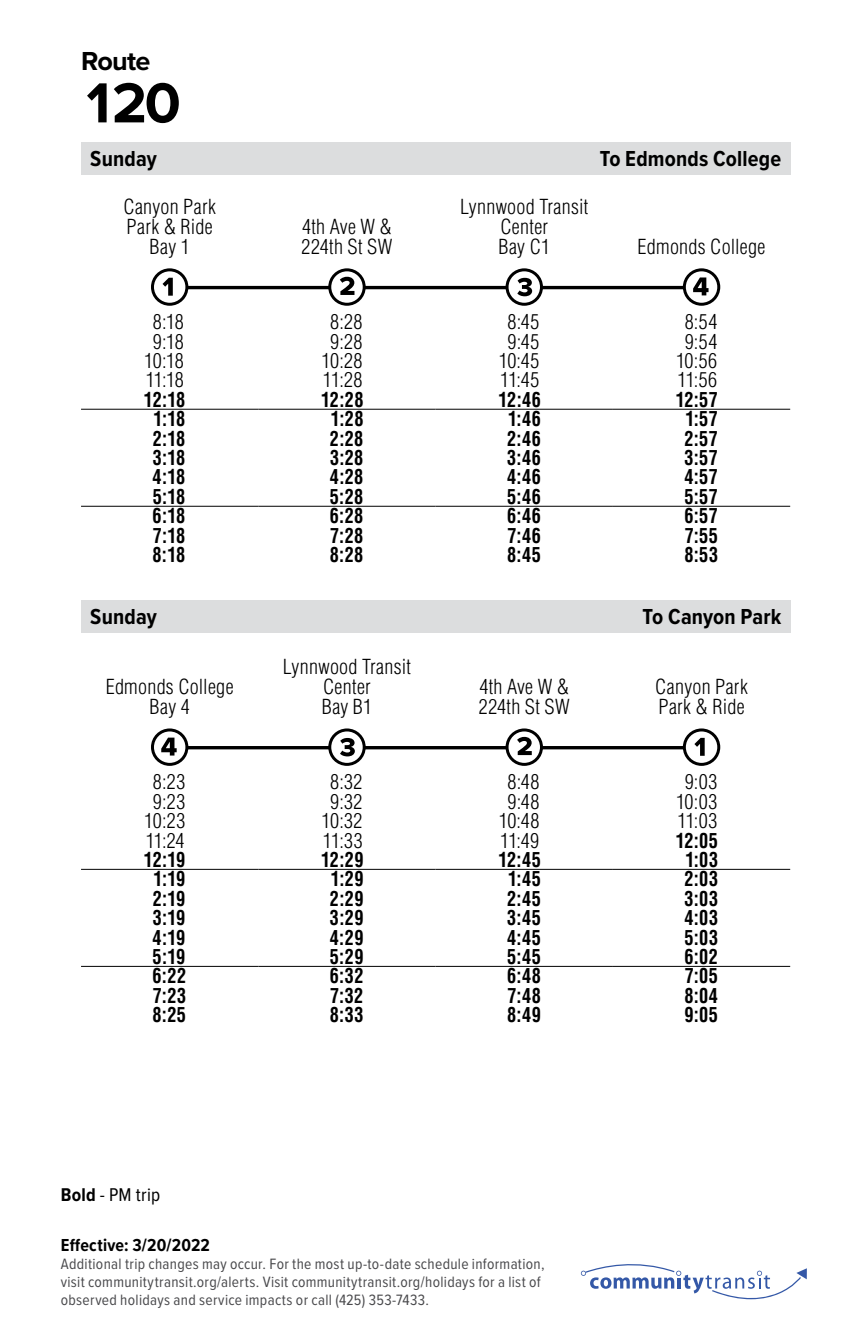
<style>
.page{position:relative;width:851px;height:1337px;background:#fff}
.page>*{position:absolute;margin:0;border:0;box-sizing:border-box;transform-origin:0 0}
.t1{font:700 58.5px "Proxima Nova";color:#000}
.t2{font:700 27px "Proxima Nova";letter-spacing:-.03em;color:#000}
.t3{font:700 22.5px "Proxima Nova Cond";letter-spacing:.005em;color:#000}
.t4{font:300 condensed 20.25px/20.2px "Helvetica LT Std";letter-spacing:.015em;color:#000;text-align:center}
.t5{font:700 condensed 20.25px "Helvetica LT Std";letter-spacing:.025em;color:#000;scale:.9 1}
.t6{font:19.12px "Proxima Nova Cond";letter-spacing:.015em;color:#000}
.t7{font:700 18px "Proxima Nova Cond";letter-spacing:.015em;color:#000}
.t8{font:15.53px/18px "Proxima Nova Cond";letter-spacing:.02em;color:#4a4a4d}
.s1{font-weight:700}
</style>
<div class="page">
<hr style="left:159px;top:286px;width:558px;height:3px;background:#000">
<hr style="left:160px;top:746px;width:550px;height:3px;background:#000">
<svg style="left:581px;top:1264px;width:225px;height:36px"></svg>
<hr style="left:81px;top:869px;width:177px;height:1px;background:#000">
<hr style="left:258px;top:869px;width:177px;height:1px;background:#000">
<hr style="left:435px;top:869px;width:178px;height:1px;background:#000">
<hr style="left:613px;top:869px;width:177px;height:1px;background:#000">
<hr style="left:81px;top:966px;width:177px;height:1px;background:#000">
<hr style="left:258px;top:966px;width:177px;height:1px;background:#000">
<hr style="left:435px;top:966px;width:178px;height:1px;background:#000">
<hr style="left:613px;top:966px;width:177px;height:1px;background:#000">
<svg style="left:151px;top:728px;width:37px;height:38px"></svg>
<svg style="left:328px;top:728px;width:37px;height:38px"></svg>
<svg style="left:505px;top:728px;width:38px;height:38px"></svg>
<svg style="left:682px;top:728px;width:38px;height:38px"></svg>
<hr style="left:81px;top:409px;width:177px;height:1px;background:#000">
<hr style="left:258px;top:409px;width:177px;height:1px;background:#000">
<hr style="left:435px;top:409px;width:178px;height:1px;background:#000">
<hr style="left:613px;top:409px;width:177px;height:1px;background:#000">
<hr style="left:81px;top:506px;width:177px;height:1px;background:#000">
<hr style="left:258px;top:506px;width:177px;height:1px;background:#000">
<hr style="left:435px;top:506px;width:178px;height:1px;background:#000">
<hr style="left:613px;top:506px;width:177px;height:1px;background:#000">
<svg style="left:151px;top:268px;width:37px;height:38px"></svg>
<svg style="left:328px;top:268px;width:37px;height:38px"></svg>
<svg style="left:505px;top:268px;width:38px;height:38px"></svg>
<svg style="left:682px;top:268px;width:38px;height:38px"></svg>
<div style="left:81px;top:142px;width:709px;height:33px;background:#dcddde"></div>
<div style="left:81px;top:600px;width:709px;height:32px;background:#dcddde"></div>
<h2 class="t2" style="left:81px;top:41px;width:71px">Route</h2>
<h1 class="t1" style="left:81px;top:59px;width:101px">120</h1>
<p class="t3" style="left:90px;top:145px;width:68px">Sunday</p>
<p class="t3" style="left:599px;top:145px;width:183px">To Edmonds College</p>
<p class="t4" style="left:123px;top:196px;width:94px">Canyon Park<br>Park &amp; Ride<br>Bay 1</p>
<p class="t4" style="left:301px;top:216px;width:92px;text-align:left">4th Ave W &amp;<br>224th St SW</p>
<p class="t4" style="left:460px;top:196px;width:129px">Lynnwood Transit<br>Center<br>Bay C1</p>
<p class="t4" style="left:637px;top:237px;width:129px">Edmonds College</p>
<p class="t4" style="left:153px;top:311px;width:32px">8:18</p>
<p class="t4" style="left:330px;top:311px;width:34px">8:28</p>
<p class="t4" style="left:507px;top:311px;width:33px">8:45</p>
<p class="t4" style="left:684px;top:311px;width:34px">8:54</p>
<p class="t4" style="left:153px;top:331px;width:33px">9:18</p>
<p class="t4" style="left:330px;top:331px;width:34px">9:28</p>
<p class="t4" style="left:507px;top:331px;width:34px">9:45</p>
<p class="t4" style="left:684px;top:331px;width:34px">9:54</p>
<p class="t4" style="left:144px;top:350px;width:41px">10:18</p>
<p class="t4" style="left:321px;top:350px;width:43px">10:28</p>
<p class="t4" style="left:498px;top:350px;width:42px">10:45</p>
<p class="t4" style="left:676px;top:350px;width:43px">10:56</p>
<p class="t4" style="left:146px;top:370px;width:40px">11:18</p>
<p class="t4" style="left:323px;top:370px;width:41px">11:28</p>
<p class="t4" style="left:500px;top:370px;width:41px">11:45</p>
<p class="t4" style="left:677px;top:370px;width:41px">11:56</p>
<p class="t5" style="left:144px;top:387px;width:48px">12:18</p>
<p class="t5" style="left:321px;top:387px;width:49px">12:28</p>
<p class="t5" style="left:498px;top:387px;width:49px">12:46</p>
<p class="t5" style="left:675px;top:387px;width:48px">12:57</p>
<p class="t5" style="left:153px;top:406px;width:37px">1:18</p>
<p class="t5" style="left:331px;top:406px;width:38px">1:28</p>
<p class="t5" style="left:508px;top:406px;width:38px">1:46</p>
<p class="t5" style="left:685px;top:406px;width:38px">1:57</p>
<p class="t5" style="left:153px;top:425px;width:38px">2:18</p>
<p class="t5" style="left:330px;top:425px;width:39px">2:28</p>
<p class="t5" style="left:507px;top:425px;width:39px">2:46</p>
<p class="t5" style="left:684px;top:425px;width:39px">2:57</p>
<p class="t5" style="left:153px;top:445px;width:38px">3:18</p>
<p class="t5" style="left:330px;top:445px;width:39px">3:28</p>
<p class="t5" style="left:507px;top:445px;width:39px">3:46</p>
<p class="t5" style="left:684px;top:445px;width:39px">3:57</p>
<p class="t5" style="left:152px;top:464px;width:38px">4:18</p>
<p class="t5" style="left:330px;top:464px;width:39px">4:28</p>
<p class="t5" style="left:507px;top:464px;width:39px">4:46</p>
<p class="t5" style="left:684px;top:464px;width:39px">4:57</p>
<p class="t5" style="left:153px;top:484px;width:38px">5:18</p>
<p class="t5" style="left:330px;top:484px;width:39px">5:28</p>
<p class="t5" style="left:507px;top:484px;width:39px">5:46</p>
<p class="t5" style="left:684px;top:484px;width:39px">5:57</p>
<p class="t5" style="left:153px;top:503px;width:38px">6:18</p>
<p class="t5" style="left:330px;top:503px;width:39px">6:28</p>
<p class="t5" style="left:507px;top:503px;width:39px">6:46</p>
<p class="t5" style="left:684px;top:503px;width:39px">6:57</p>
<p class="t5" style="left:153px;top:522px;width:37px">7:18</p>
<p class="t5" style="left:330px;top:522px;width:38px">7:28</p>
<p class="t5" style="left:507px;top:522px;width:39px">7:46</p>
<p class="t5" style="left:684px;top:522px;width:38px">7:55</p>
<p class="t5" style="left:152px;top:542px;width:38px">8:18</p>
<p class="t5" style="left:330px;top:542px;width:39px">8:28</p>
<p class="t5" style="left:507px;top:542px;width:39px">8:45</p>
<p class="t5" style="left:684px;top:542px;width:39px">8:53</p>
<p class="t3" style="left:90px;top:603px;width:68px">Sunday</p>
<p class="t3" style="left:642px;top:603px;width:140px">To Canyon Park</p>
<p class="t4" style="left:106px;top:676px;width:129px">Edmonds College<br>Bay 4</p>
<p class="t4" style="left:283px;top:656px;width:129px">Lynnwood Transit<br>Center<br>Bay B1</p>
<p class="t4" style="left:479px;top:676px;width:92px;text-align:left">4th Ave W &amp;<br>224th St SW</p>
<p class="t4" style="left:655px;top:676px;width:94px;text-align:left">Canyon Park<br>Park &amp; Ride</p>
<p class="t4" style="left:153px;top:771px;width:34px">8:23</p>
<p class="t4" style="left:330px;top:771px;width:34px">8:32</p>
<p class="t4" style="left:507px;top:771px;width:34px">8:48</p>
<p class="t4" style="left:684px;top:771px;width:34px">9:03</p>
<p class="t4" style="left:153px;top:791px;width:34px">9:23</p>
<p class="t4" style="left:330px;top:791px;width:34px">9:32</p>
<p class="t4" style="left:507px;top:791px;width:34px">9:48</p>
<p class="t4" style="left:676px;top:791px;width:43px">10:03</p>
<p class="t4" style="left:144px;top:810px;width:43px">10:23</p>
<p class="t4" style="left:321px;top:810px;width:43px">10:32</p>
<p class="t4" style="left:498px;top:810px;width:42px">10:48</p>
<p class="t4" style="left:677px;top:810px;width:41px">11:03</p>
<p class="t4" style="left:146px;top:830px;width:40px">11:24</p>
<p class="t4" style="left:323px;top:830px;width:41px">11:33</p>
<p class="t4" style="left:500px;top:830px;width:40px">11:49</p>
<p class="t5" style="left:675px;top:827px;width:49px">12:05</p>
<p class="t5" style="left:144px;top:847px;width:48px">12:19</p>
<p class="t5" style="left:321px;top:847px;width:49px">12:29</p>
<p class="t5" style="left:498px;top:847px;width:49px">12:45</p>
<p class="t5" style="left:685px;top:847px;width:38px">1:03</p>
<p class="t5" style="left:153px;top:866px;width:37px">1:19</p>
<p class="t5" style="left:331px;top:866px;width:38px">1:29</p>
<p class="t5" style="left:508px;top:866px;width:38px">1:45</p>
<p class="t5" style="left:684px;top:866px;width:39px">2:03</p>
<p class="t5" style="left:153px;top:885px;width:38px">2:19</p>
<p class="t5" style="left:330px;top:885px;width:39px">2:29</p>
<p class="t5" style="left:507px;top:885px;width:39px">2:45</p>
<p class="t5" style="left:684px;top:885px;width:39px">3:03</p>
<p class="t5" style="left:153px;top:905px;width:38px">3:19</p>
<p class="t5" style="left:330px;top:905px;width:39px">3:29</p>
<p class="t5" style="left:507px;top:905px;width:39px">3:45</p>
<p class="t5" style="left:684px;top:905px;width:39px">4:03</p>
<p class="t5" style="left:152px;top:924px;width:38px">4:19</p>
<p class="t5" style="left:330px;top:924px;width:39px">4:29</p>
<p class="t5" style="left:507px;top:924px;width:39px">4:45</p>
<p class="t5" style="left:684px;top:924px;width:39px">5:03</p>
<p class="t5" style="left:153px;top:944px;width:38px">5:19</p>
<p class="t5" style="left:330px;top:944px;width:39px">5:29</p>
<p class="t5" style="left:507px;top:944px;width:39px">5:45</p>
<p class="t5" style="left:684px;top:944px;width:39px">6:02</p>
<p class="t5" style="left:153px;top:963px;width:39px">6:22</p>
<p class="t5" style="left:330px;top:963px;width:39px">6:32</p>
<p class="t5" style="left:507px;top:963px;width:39px">6:48</p>
<p class="t5" style="left:684px;top:963px;width:38px">7:05</p>
<p class="t5" style="left:153px;top:982px;width:39px">7:23</p>
<p class="t5" style="left:330px;top:982px;width:38px">7:32</p>
<p class="t5" style="left:507px;top:982px;width:39px">7:48</p>
<p class="t5" style="left:684px;top:982px;width:39px">8:04</p>
<p class="t5" style="left:152px;top:1002px;width:39px">8:25</p>
<p class="t5" style="left:330px;top:1002px;width:39px">8:33</p>
<p class="t5" style="left:507px;top:1002px;width:39px">8:49</p>
<p class="t5" style="left:684px;top:1002px;width:39px">9:05</p>
<p class="t6" style="left:61px;top:1183px;width:101px"><span class="s1">Bold</span> - PM trip</p>
<p class="t7" style="left:61px;top:1234px;width:150px">Effective: 3/20/2022</p>
<p class="t8" style="left:61px;top:1255px;width:485px">Additional trip changes may occur. For the most up-to-date schedule information, visit communitytransit.org/alerts. Visit communitytransit.org/holidays for a list of observed holidays and service impacts or call (425) 353-7433.</p>
</div>
